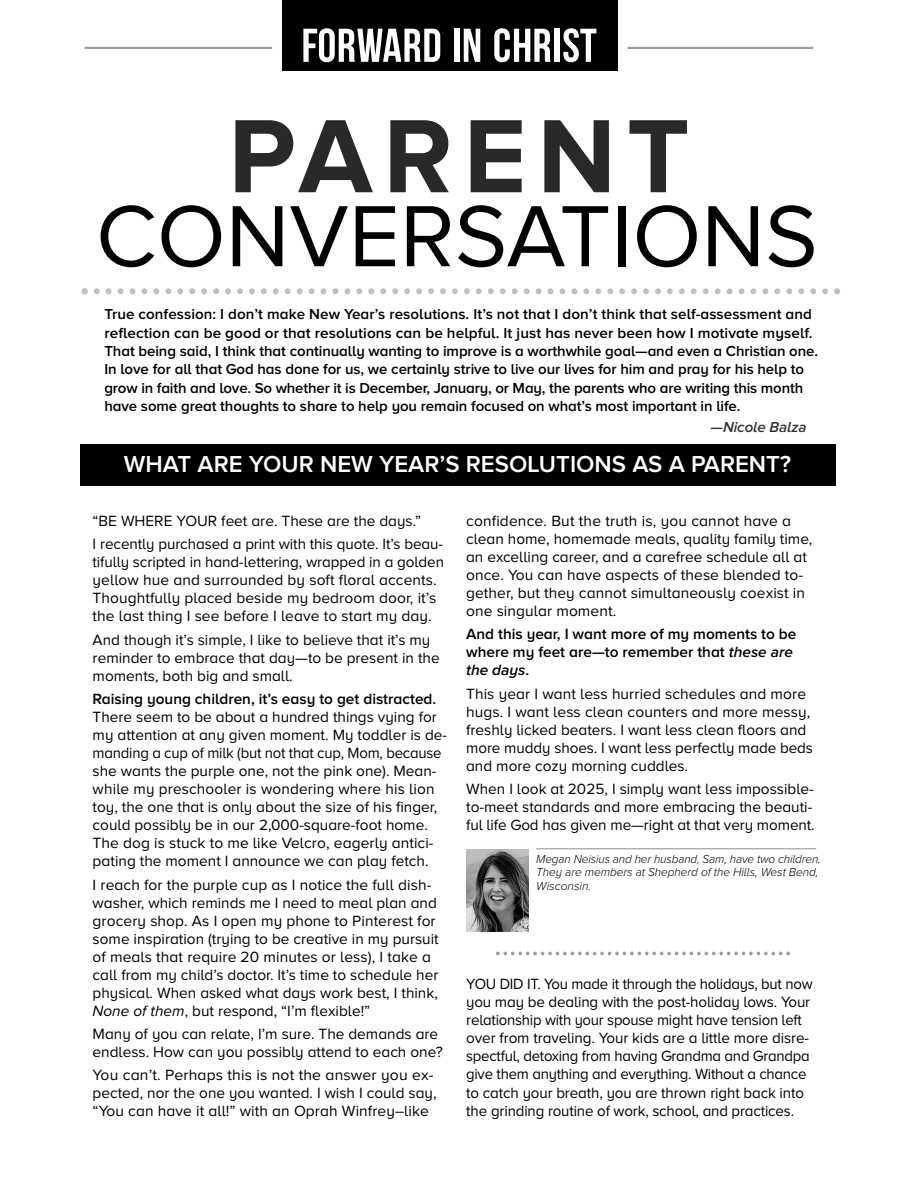
<style>
.page{position:relative;width:918px;height:1188px;background:#fff}
.page>*{position:absolute;margin:0;border:0;box-sizing:border-box;transform-origin:0 0}
.t1{font:700 108px "Proxima Nova A";letter-spacing:.1em;color:#292929}
.t2{font:90px "Proxima Nova A";color:#000}
.t3{font:600 24px "Proxima Nova A";color:#fff}
.t4{font:15.3px/18px "Proxima Nova A";color:#000}
.t5{font:600 15.3px/18px "Proxima Nova A";color:#000}
.t6{font:600 15px/18.3px "Proxima Nova A";letter-spacing:-.005em;color:#000}
.t7{font:italic 600 15px "Proxima Nova A";letter-spacing:-.005em;color:#333}
.t8{font:italic 300 12px/13.5px "Proxima Nova A";letter-spacing:-.005em;color:#000}
.s1{font-weight:600}
.s2{font-style:italic}
</style>
<div class="page">
<svg style="left:82px;top:288px;width:758px;height:6px"></svg>
<div style="left:80px;top:445px;width:756px;height:41px;background:#000"></div>
<hr style="left:85px;top:47px;width:187px;height:2px;background:#9c9c9c">
<hr style="left:628px;top:47px;width:185px;height:2px;background:#9c9c9c">
<div style="left:282px;top:0;width:336px;height:71px;background:#000"></div>
<svg style="left:303px;top:28px;width:137px;height:34px"></svg>
<div style="left:454px;top:29px;width:6px;height:33px;background:#fefefe"></div>
<svg style="left:464px;top:29px;width:16px;height:33px"></svg>
<svg style="left:494px;top:28px;width:57px;height:34px"></svg>
<div style="left:554px;top:29px;width:6px;height:33px;background:#fefefe"></div>
<svg style="left:563px;top:28px;width:33px;height:34px"></svg>
<hr style="left:536px;top:848px;width:280px;height:1px;background:#afafaf">
<img style="left:467px;top:849px;width:62px;height:83px">
<svg style="left:496px;top:952px;width:294px;height:3px"></svg>
<p class="t1" style="left:228px;top:92px;width:463px">PARENT</p>
<p class="t2" style="left:96px;top:206px;width:723px">CONVERSATIONS</p>
<p class="t6" style="left:104px;top:307px;width:715px">True confession: I don’t make New Year’s resolutions. It’s not that I don’t think that self-assessment and reflection can be good or that resolutions can be helpful. It just has never been how I motivate myself.<br>That being said, I think that continually wanting to improve is a worthwhile goal —and even a Christian one.<br>In love for all that God has done for us, we certainly strive to live our lives for him and pray for his help to grow in faith and love. So whether it is December, January, or May, the parents who are writing this month have some great thoughts to share to help you remain focused on what’s most important in life.</p>
<p class="t7" style="left:711px;top:419px;width:97px">—Nicole Balza</p>
<p class="t3" style="left:124px;top:456px;width:669px">WHAT ARE YOUR NEW YEAR’S RESOLUTIONS AS A PARENT?</p>
<p class="t4" style="left:93px;top:513px;width:330px">“BE WHERE YOUR feet are. These are the days.”</p>
<p class="t4" style="left:93px;top:537px;width:353px">I recently purchased a print with this quote. It’s beau&shy;tifully scripted in hand-lettering, wrapped in a golden yellow hue and surrounded by soft floral accents.<br>Thoughtfully placed beside my bedroom door, it’s the last thing I see before I leave to start my day.</p>
<p class="t4" style="left:93px;top:632px;width:349px">And though it’s simple, I like to believe that it’s my reminder to embrace that day—to be present in the moments, both big and small.</p>
<p class="t4" style="left:93px;top:692px;width:356px"><span class="s1">Raising young children, it’s easy to get distracted.<br></span>There seem to be about a hundred things vying for my attention at any given moment. My toddler is de&shy;manding a cup of milk (but not that cup, Mom, because she wants the purple one, not the pink one). Mean&shy;while my preschooler is wondering where his lion toy, the one that is only about the size of his finger, could possibly be in our 2,000-square-foot home.<br>The dog is stuck to me like Velcro, eagerly antici&shy;pating the moment I announce we can play fetch.</p>
<p class="t4" style="left:93px;top:877px;width:348px">I reach for the purple cup as I notice the full dish&shy;washer, which reminds me I need to meal plan and grocery shop. As I open my phone to Pinterest for some inspiration (trying to be creative in my pursuit of meals that require 20 minutes or less), I take a call from my child’s doctor. It’s time to schedule her physical. When asked what days work best, I think, <span class="s2">None of them</span>, but respond, “I’m flexible!”</p>
<p class="t4" style="left:93px;top:1026px;width:352px">Many of you can relate, I’m sure. The demands are endless. How can you possibly attend to each one?</p>
<p class="t4" style="left:93px;top:1068px;width:345px">You can’t. Perhaps this is not the answer you ex&shy;pected, nor the one you wanted. I wish I could say, “You can have it all!” with an Oprah Winfrey–like</p>
<p class="t4" style="left:466px;top:513px;width:348px">confidence. But the truth is, you cannot have a clean home, homemade meals, quality family time, an excelling career, and a carefree schedule all at once. You can have aspects of these blended to&shy;gether, but they cannot simultaneously coexist in one singular moment.</p>
<p class="t5" style="left:466px;top:627px;width:332px">And this year, I want more of my moments to be where my feet are—to remember that <span class="s2">these are the days</span>.</p>
<p class="t4" style="left:466px;top:686px;width:348px">This year I want less hurried schedules and more hugs. I want less clean counters and more messy, freshly licked beaters. I want less clean floors and more muddy shoes. I want less perfectly made beds and more cozy morning cuddles.</p>
<p class="t4" style="left:466px;top:782px;width:350px">When I look at 2025, I simply want less impossible&shy;to-meet standards and more embracing the beauti&shy;ful life God has given me—right at that very moment.</p>
<p class="t8" style="left:536px;top:853px;width:286px">Megan Neisius and her husband, Sam, have two children.<br>They are members at Shepherd of the Hills, West Bend,<br>Wisconsin.</p>
<p class="t4" style="left:466px;top:976px;width:348px">YOU DID IT. You made it through the holidays, but now you may be dealing with the post-holiday lows. Your relationship with your spouse might have tension left over from traveling. Your kids are a little more disre&shy;spectful, detoxing from having Grandma and Grandpa give them anything and everything. Without a chance to catch your breath, you are thrown right back into the grinding routine of work, school, and practices.</p>
</div>
